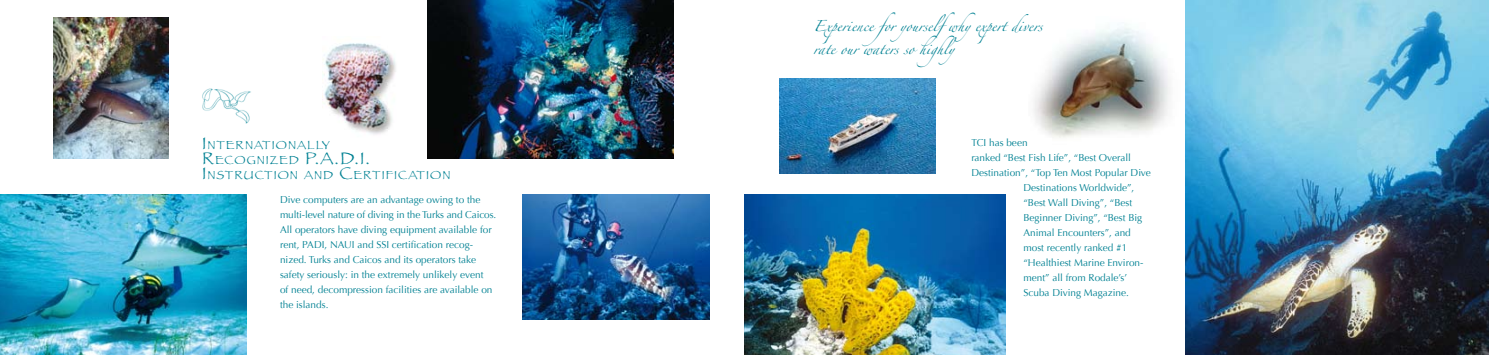
<style>
.page{position:relative;width:1489px;height:355px;background:#fff}
.page>*{position:absolute;margin:0;border:0;box-sizing:border-box;transform-origin:0 0}
.t1{font:17.5px "Papyrus";color:#008193}
.t2{font:12.25px "Papyrus";letter-spacing:.085em;color:#008193}
.t3{font:10px/15px "Optima";color:#008193}
.t4{font:10px "Zapfino";color:#008193}
.s1{font-size:17.5px}
.s2{font-size:12.25px}
</style>
<div class="page">
<img style="left:1034px;top:24px;width:136px;height:114px">
<img style="left:322px;top:43px;width:74px;height:92px">
<img style="left:1185px;top:0;width:303px;height:354px">
<img style="left:523px;top:194px;width:186px;height:125px">
<img style="left:0;top:194px;width:246px;height:160px">
<img style="left:427px;top:0;width:246px;height:158px">
<img style="left:744px;top:194px;width:261px;height:160px">
<img style="left:780px;top:78px;width:155px;height:96px">
<img style="left:202px;top:88px;width:49px;height:36px">
<img style="left:53px;top:18px;width:115px;height:140px">
<p class="t2" style="left:202px;top:138px;width:129px"><span class="s1">I</span> NTERNATIONALLY</p>
<h1 class="t1" style="left:202px;top:148px;width:170px">R<span class="s2">ECOGNIZED</span> P.A.D.I.</h1>
<p class="t2" style="left:202px;top:168px;width:250px"><span class="s1">I</span> NSTRUCTION AND <span class="s1">C</span>ERTIFICATION</p>
<p class="t3" style="left:280px;top:192px;width:218px">Dive computers are an advantage owing to the multi-level nature of diving in the Turks and Caicos.<br>All operators have diving equipment available for rent, PADI, NAUI and SSI certification recog&shy;nized. Turks and Caicos and its operators take safety seriously: in the extremely unlikely event<br>of need, decompression facilities are available on the islands.</p>
<p class="t4" style="left:813px;top:22px;width:230px">Experience for yourselfwhyexpert divers</p>
<p class="t4" style="left:813px;top:44px;width:152px">rate our waters so highly</p>
<p class="t3" style="left:971px;top:135px;width:58px">TCI has been</p>
<p class="t3" style="left:971px;top:150px;width:161px">ranked “Best Fish Life”, “Best Overall</p>
<p class="t3" style="left:971px;top:165px;width:181px">Destination”, “Top Ten Most Popular Dive</p>
<p class="t3" style="left:1023px;top:180px;width:112px">Destinations Worldwide”,</p>
<p class="t3" style="left:1023px;top:195px;width:110px">“Best Wall Diving”, “Best</p>
<p class="t3" style="left:1023px;top:210px;width:120px">Beginner Diving”, “Best Big</p>
<p class="t3" style="left:1023px;top:225px;width:109px">Animal Encounters”, and</p>
<p class="t3" style="left:1023px;top:240px;width:105px">most recently ranked #1</p>
<p class="t3" style="left:1023px;top:255px;width:121px">“Healthiest Marine Environ-</p>
<p class="t3" style="left:1023px;top:270px;width:105px">ment” all from Rodale’s’</p>
<p class="t3" style="left:1023px;top:285px;width:107px">Scuba Diving Magazine.</p>
</div>
